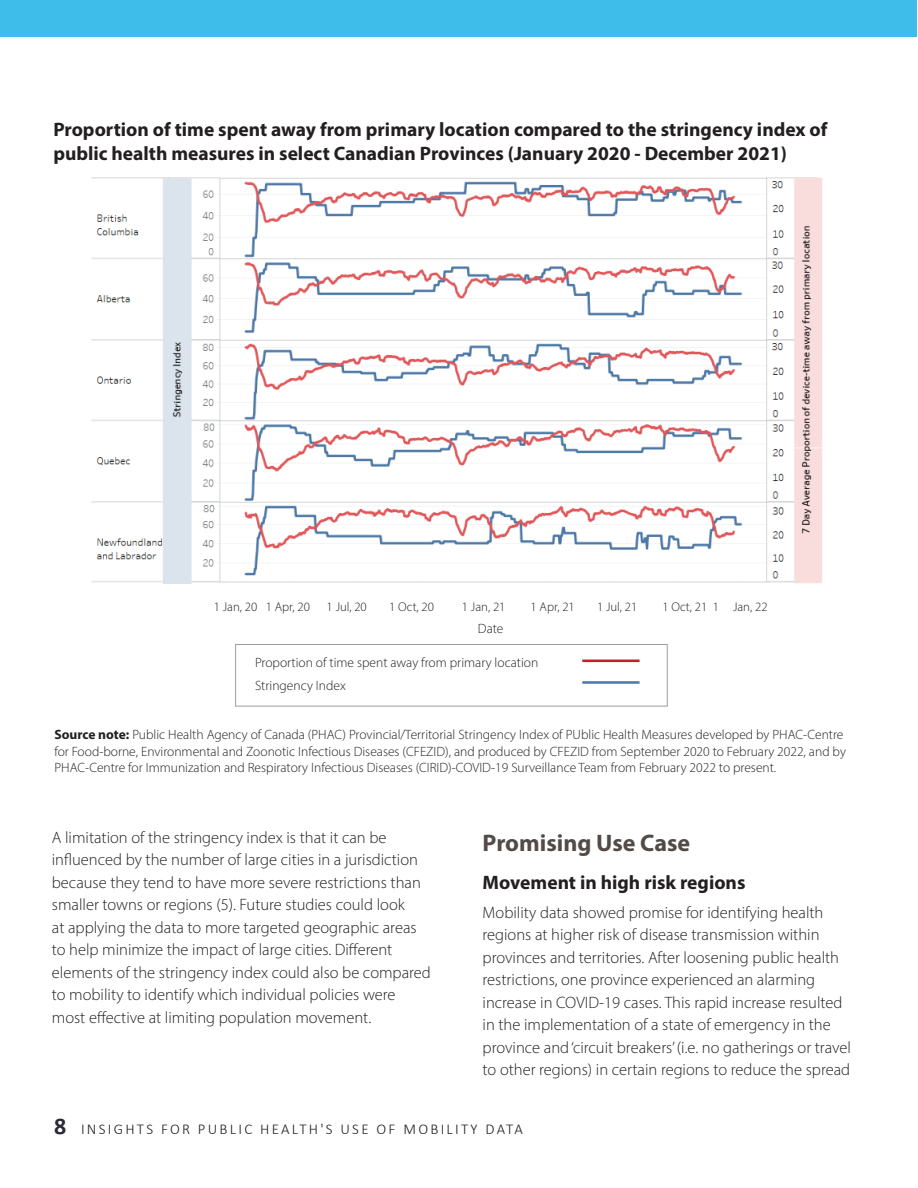
<style>
.page{position:relative;width:918px;height:1188px;background:#fff}
.page>*{position:absolute;margin:0;border:0;box-sizing:border-box;transform-origin:0 0}
.Subheading{font:700 24px "Myriad Pro";color:#524a47}
.Sub_Sub_Heading{font:700 19.5px/24px "Myriad Pro";color:#231f20}
.Normal_Text{font:300 16.5px/22.5px "Myriad Pro";color:#231f20}
.t1{font:300 15px "Calibri";letter-spacing:.15em;color:#231f20}
.Normal_Text-2{font:300 13.5px/16.5px "Myriad Pro";color:#231f20}
.Table_bottom_bar{font:300 13.5px "Myriad Pro";color:#231f20}
.Table_bottom_bar-2{font:300 12.75px "Myriad Pro";color:#231f20}
.s1{font-weight:700}
.s2{font-weight:700;font-size:24px;color:#2d2837}
</style>
<div class="page">
<div style="left:0;top:0;width:917px;height:37px;background:#3ebdeb"></div>
<img style="left:91px;top:177px;width:731px;height:407px">
<hr style="left:582px;top:660px;width:58px;height:2px;background:#c62026">
<hr style="left:582px;top:681px;width:58px;height:3px;background:#4e7aa7">
<div style="left:235px;top:644px;width:432px;height:62px;border:1px solid #867f7c"></div>
<p class="Sub_Sub_Heading" style="left:53px;top:116px;width:776px">Proportion of time spent away from primary location compared to the stringency index of public health measures in select Canadian Provinces (January 2020 - December 2021)</p>
<p class="Table_bottom_bar-2" style="left:214px;top:599px;width:98px">1 Jan, 20 1 Apr, 20</p>
<p class="Table_bottom_bar-2" style="left:327px;top:599px;width:42px">1 Jul, 20</p>
<p class="Table_bottom_bar-2" style="left:389px;top:599px;width:46px">1 Oct, 20</p>
<p class="Table_bottom_bar-2" style="left:462px;top:599px;width:45px">1 Jan, 21</p>
<p class="Table_bottom_bar-2" style="left:531px;top:599px;width:46px">1 Apr, 21</p>
<p class="Table_bottom_bar-2" style="left:597px;top:599px;width:42px">1 Jul, 21</p>
<p class="Table_bottom_bar-2" style="left:662px;top:599px;width:107px">1 Oct, 21 1 Jan, 22</p>
<p class="Table_bottom_bar" style="left:478px;top:620px;width:27px">Date</p>
<p class="Normal_Text-2" style="left:255px;top:654px;width:285px">Proportion of time spent away from primary location</p>
<p class="Normal_Text-2" style="left:255px;top:677px;width:92px">Stringency Index</p>
<p class="Normal_Text-2" style="left:54px;top:727px;width:793px"><span class="s1">Source note:</span> Public Health Agency of Canada (PHAC) Provincial/Territorial Stringency Index of PUblic Health Measures developed by PHAC-Centre for Food-borne, Environmental and Zoonotic Infectious Diseases (CFEZID), and produced by CFEZID from September 2020 to February 2022, and by<br>PHAC-Centre for Immunization and Respiratory Infectious Diseases (CIRID)-COVID-19 Surveillance Team from February 2022 to present.</p>
<p class="Normal_Text" style="left:52px;top:826px;width:381px">A limitation of the stringency index is that it can be influenced by the number of large cities in a jurisdiction because they tend to have more severe restrictions than smaller towns or regions (5). Future studies could look<br>at applying the data to more targeted geographic areas to help minimize the impact of large cities. Different elements of the stringency index could also be compared to mobility to identify which individual policies were most effective at limiting population movement.</p>
<p class="Subheading" style="left:483px;top:827px;width:209px">Promising Use Case</p>
<p class="Sub_Sub_Heading" style="left:483px;top:870px;width:264px">Movement in high risk regions</p>
<p class="Normal_Text" style="left:483px;top:901px;width:370px">Mobility data showed promise for identifying health regions at higher risk of disease transmission within provinces and territories. After loosening public health restrictions, one province experienced an alarming increase in COVID-19 cases. This rapid increase resulted in the implementation of a state of emergency in the province and ‘circuit breakers’ (i.e. no gatherings or travel to other regions) in certain regions to reduce the spread</p>
<p class="t1" style="left:54px;top:1120px;width:470px"><span class="s2">8</span> INSIGHTS FOR PUBLIC HEALTH'S USE OF MOBILITY DATA</p>
</div>
